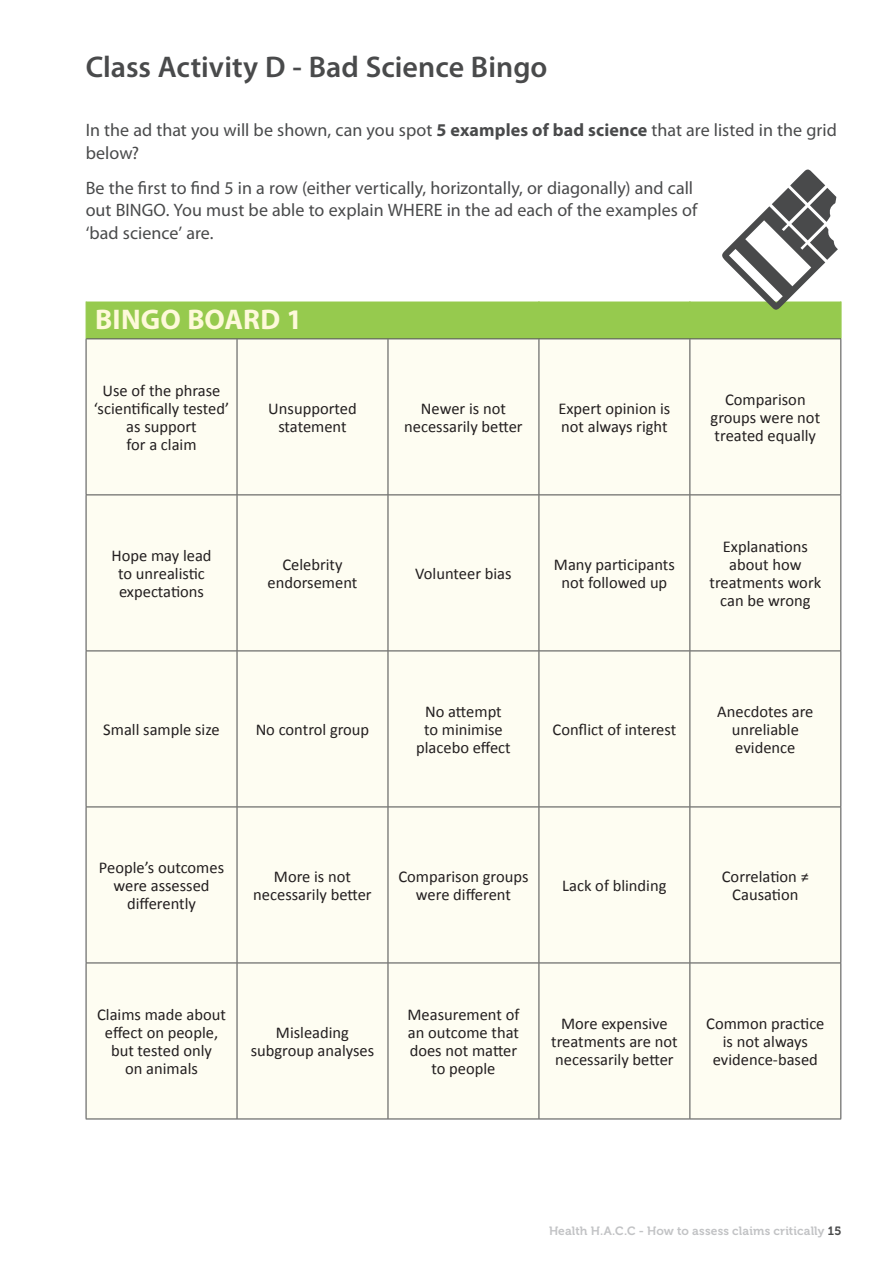
<style>
.page{position:relative;width:893px;height:1263px;background:#fff}
.page>*{position:absolute;margin:0;border:0;box-sizing:border-box;transform-origin:0 0}
.H3_Cream{font:600 30px "Myriad Pro";color:#494a4b}
.Body{font:700 28.5px "Myriad Pro";letter-spacing:.01em;color:#fef9da}
.Body-2{font:18px/22.5px "Myriad Pro";color:#494a4b}
.t1{font:16.5px/18.1px "Calibri";color:#231f20;text-align:center}
.t2{font:12px "Museo 700";letter-spacing:.01em;color:#c2c3c5}
.s1{font-weight:700}
.s2{color:#494a4b}
</style>
<div class="page">
<div style="left:87px;top:339px;width:753px;height:779px;background:#fefdf2"></div>
<hr style="left:840px;top:301px;width:2px;height:37px;background:#96ca4e">
<hr style="left:237px;top:339px;width:1px;height:155px;background:#494a4b">
<hr style="left:388px;top:339px;width:1px;height:155px;background:#494a4b">
<hr style="left:539px;top:339px;width:1px;height:155px;background:#494a4b">
<hr style="left:689px;top:339px;width:1px;height:155px;background:#494a4b">
<hr style="left:840px;top:339px;width:1px;height:155px;background:#494a4b">
<hr style="left:237px;top:495px;width:1px;height:155px;background:#494a4b">
<hr style="left:388px;top:495px;width:1px;height:155px;background:#494a4b">
<hr style="left:539px;top:495px;width:1px;height:155px;background:#494a4b">
<hr style="left:689px;top:495px;width:1px;height:155px;background:#494a4b">
<hr style="left:840px;top:495px;width:1px;height:155px;background:#494a4b">
<hr style="left:237px;top:651px;width:1px;height:155px;background:#494a4b">
<hr style="left:388px;top:651px;width:1px;height:155px;background:#494a4b">
<hr style="left:539px;top:651px;width:1px;height:155px;background:#494a4b">
<hr style="left:689px;top:651px;width:1px;height:155px;background:#494a4b">
<hr style="left:840px;top:651px;width:1px;height:155px;background:#494a4b">
<hr style="left:237px;top:807px;width:1px;height:155px;background:#494a4b">
<hr style="left:237px;top:963px;width:1px;height:155px;background:#494a4b">
<hr style="left:388px;top:807px;width:1px;height:155px;background:#494a4b">
<hr style="left:388px;top:963px;width:1px;height:155px;background:#494a4b">
<hr style="left:539px;top:807px;width:1px;height:155px;background:#494a4b">
<hr style="left:539px;top:963px;width:1px;height:155px;background:#494a4b">
<hr style="left:689px;top:807px;width:1px;height:155px;background:#494a4b">
<hr style="left:689px;top:963px;width:1px;height:155px;background:#494a4b">
<hr style="left:840px;top:807px;width:1px;height:155px;background:#494a4b">
<hr style="left:840px;top:963px;width:1px;height:155px;background:#494a4b">
<hr style="left:86px;top:494px;width:151px;height:1px;background:#494a4b">
<hr style="left:237px;top:494px;width:151px;height:1px;background:#494a4b">
<hr style="left:388px;top:494px;width:151px;height:1px;background:#494a4b">
<hr style="left:539px;top:494px;width:151px;height:1px;background:#494a4b">
<hr style="left:690px;top:494px;width:151px;height:1px;background:#494a4b">
<hr style="left:86px;top:650px;width:151px;height:1px;background:#494a4b">
<hr style="left:237px;top:650px;width:151px;height:1px;background:#494a4b">
<hr style="left:388px;top:650px;width:151px;height:1px;background:#494a4b">
<hr style="left:539px;top:650px;width:151px;height:1px;background:#494a4b">
<hr style="left:690px;top:650px;width:151px;height:1px;background:#494a4b">
<hr style="left:86px;top:806px;width:151px;height:1px;background:#494a4b">
<hr style="left:237px;top:806px;width:151px;height:1px;background:#494a4b">
<hr style="left:388px;top:806px;width:151px;height:1px;background:#494a4b">
<hr style="left:539px;top:806px;width:151px;height:1px;background:#494a4b">
<hr style="left:690px;top:806px;width:151px;height:1px;background:#494a4b">
<hr style="left:86px;top:962px;width:151px;height:1px;background:#494a4b">
<hr style="left:86px;top:1118px;width:151px;height:1px;background:#494a4b">
<hr style="left:237px;top:962px;width:151px;height:1px;background:#494a4b">
<hr style="left:237px;top:1118px;width:151px;height:1px;background:#494a4b">
<hr style="left:388px;top:962px;width:151px;height:1px;background:#494a4b">
<hr style="left:388px;top:1118px;width:151px;height:1px;background:#494a4b">
<hr style="left:539px;top:962px;width:151px;height:1px;background:#494a4b">
<hr style="left:539px;top:1118px;width:151px;height:1px;background:#494a4b">
<hr style="left:690px;top:962px;width:151px;height:1px;background:#494a4b">
<hr style="left:690px;top:1118px;width:151px;height:1px;background:#494a4b">
<hr style="left:86px;top:339px;width:1px;height:155px;background:#494a4b">
<hr style="left:86px;top:495px;width:1px;height:155px;background:#494a4b">
<hr style="left:86px;top:651px;width:1px;height:155px;background:#494a4b">
<hr style="left:86px;top:807px;width:1px;height:155px;background:#494a4b">
<hr style="left:86px;top:963px;width:1px;height:155px;background:#494a4b">
<svg style="left:86px;top:169px;width:755px;height:170px"></svg>
<p class="H3_Cream" style="left:86px;top:47px;width:463px">Class Activity D - Bad Science Bingo</p>
<p class="Body-2" style="left:86px;top:118px;width:753px">In the ad that you will be shown, can you spot <span class="s1">5 examples of bad science</span> that are listed in the grid below?</p>
<p class="Body-2" style="left:86px;top:176px;width:613px">Be the first to find 5 in a row (either vertically, horizontally, or diagonally) and call out BINGO. You must be able to explain WHERE in the ad each of the examples of ‘bad science’ are.</p>
<p class="Body" style="left:95px;top:301px;width:209px">BINGO BOARD 1</p>
<p class="t1" style="left:94px;top:381px;width:137px">Use of the phrase ‘scientifically tested’ as support<br>for a claim</p>
<p class="t1" style="left:268px;top:399px;width:90px">Unsupported statement</p>
<p class="t1" style="left:404px;top:399px;width:120px">Newer is not necessarily better</p>
<p class="t1" style="left:558px;top:399px;width:113px;text-align:left">Expert opinion is not always right</p>
<p class="t1" style="left:710px;top:390px;width:111px">Comparison groups were not treated equally</p>
<p class="t1" style="left:111px;top:546px;width:102px">Hope may lead to unrealistic expectations</p>
<p class="t1" style="left:268px;top:555px;width:91px">Celebrity endorsement</p>
<p class="t1" style="left:415px;top:565px;width:98px">Volunteer bias</p>
<p class="t1" style="left:554px;top:555px;width:122px">Many participants not followed up</p>
<p class="t1" style="left:709px;top:537px;width:113px">Explanations about how treatments work can be wrong</p>
<p class="t1" style="left:103px;top:721px;width:118px">Small sample size</p>
<p class="t1" style="left:256px;top:721px;width:115px">No control group</p>
<p class="t1" style="left:416px;top:702px;width:96px">No attempt to minimise placebo effect</p>
<p class="t1" style="left:553px;top:721px;width:125px">Conflict of interest</p>
<p class="t1" style="left:717px;top:702px;width:98px">Anecdotes are unreliable evidence</p>
<p class="t1" style="left:99px;top:858px;width:127px">People’s outcomes were assessed differently</p>
<p class="t1" style="left:253px;top:867px;width:120px">More is not necessarily better</p>
<p class="t1" style="left:398px;top:867px;width:132px">Comparison groups were different</p>
<p class="t1" style="left:562px;top:877px;width:106px">Lack of blinding</p>
<p class="t1" style="left:722px;top:867px;width:89px">Correlation ≠<br>Causation</p>
<p class="t1" style="left:97px;top:1005px;width:130px">Claims made about effect on people, but tested only<br>on animals</p>
<p class="t1" style="left:251px;top:1023px;width:125px">Misleading subgroup analyses</p>
<p class="t1" style="left:407px;top:1005px;width:113px">Measurement of an outcome that does not matter to people</p>
<p class="t1" style="left:551px;top:1014px;width:128px">More expensive treatments are not necessarily better</p>
<p class="t1" style="left:706px;top:1014px;width:120px">Common practice is not always evidence-based</p>
<p class="t2" style="left:549px;top:1224px;width:294px">Health H.A.C.C - How to assess claims critically <span class="s2">15</span></p>
</div>
